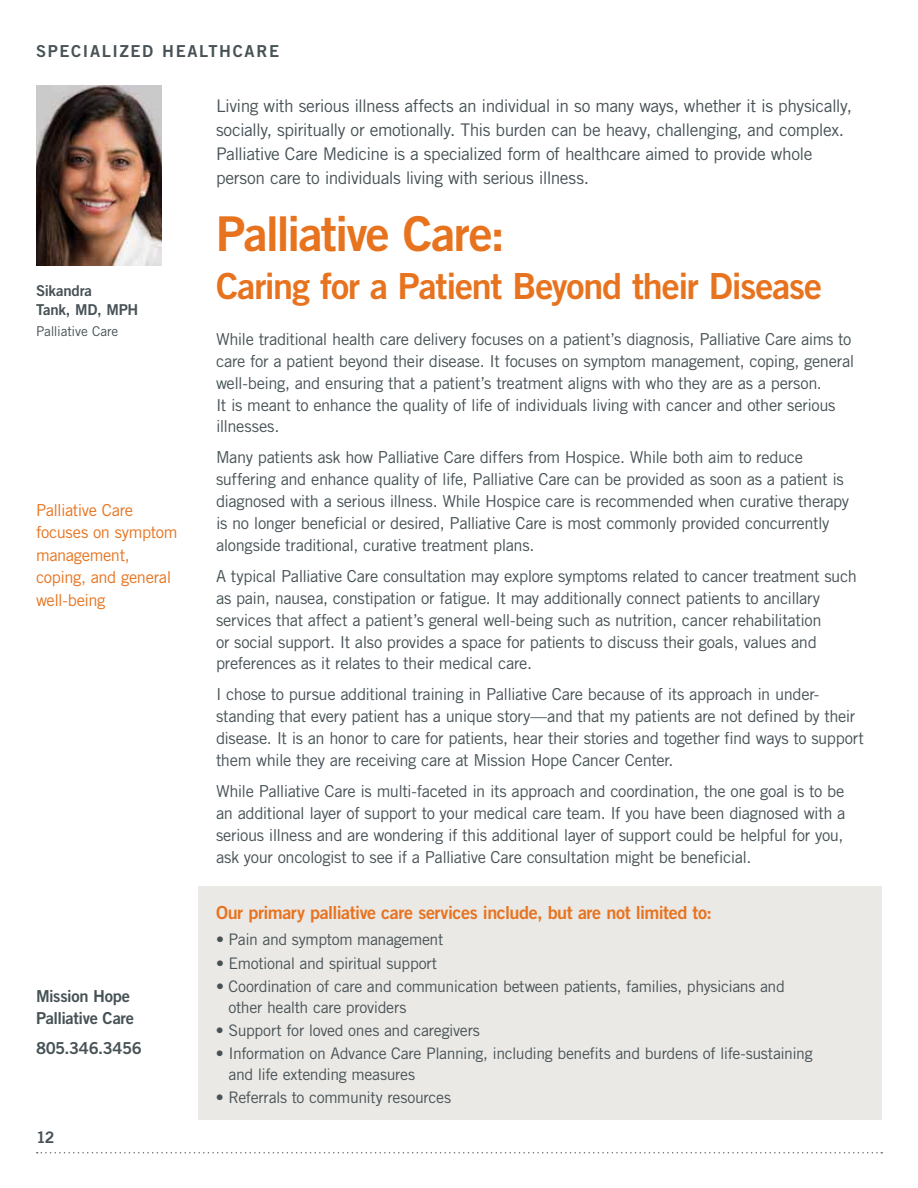
<style>
.page{position:relative;width:918px;height:1188px;background:#fff}
.page>*{position:absolute;margin:0;border:0;box-sizing:border-box;transform-origin:0 0}
.t1{font:48px "Trade Gothic LT Std Bd 2";letter-spacing:-.04em;color:#e7731f}
.t2{font:36px "Trade Gothic LT Std Bd 2";letter-spacing:-.035em;color:#e7731f}
.t3{font:18px "Trade Gothic LT Std Bd 2";letter-spacing:-.025em;color:#e7731f}
.t4{font:17.4px/24px "Trade Gothic LT Std";letter-spacing:-.03em;color:#475256}
.t5{font:16.5px/21.9px "Trade Gothic LT Std";letter-spacing:-.025em;color:#475256}
.t6{font:16.5px/22.5px "Trade Gothic LT Std";letter-spacing:-.025em;color:#e7731f}
.t7{font:16.5px/22.5px "Trade Gothic LT Std Bd 2";letter-spacing:-.015em;color:#475256}
.t8{font:16.5px "Trade Gothic LT Std Bd 2";letter-spacing:.1em;color:#475256}
.t9{font:15.9px/20.4px "Trade Gothic LT Std";letter-spacing:-.025em;color:#475256}
.t10{font:15.9px "Trade Gothic LT Std Bd 2";color:#475256}
.t11{font:15px/19.5px "Trade Gothic LT Std Bd 2";letter-spacing:-.015em;color:#475256}
.t12{font:13.5px "Trade Gothic LT Std";letter-spacing:-.01em;color:#475256}
</style>
<div class="page">
<svg style="left:37px;top:1152px;width:845px;height:2px"></svg>
<img style="left:36px;top:85px;width:126px;height:181px">
<div style="left:198px;top:886px;width:684px;height:234px;background:#ebe9e6"></div>
<p class="t8" style="left:36px;top:41px;width:245px">SPECIALIZED HEALTHCARE</p>
<p class="t11" style="left:36px;top:280px;width:104px">Sikandra<br>Tank, MD, MPH</p>
<p class="t12" style="left:36px;top:323px;width:84px">Palliative Care</p>
<p class="t6" style="left:36px;top:499px;width:143px">Palliative Care focuses on symptom management, coping, and general well-being</p>
<p class="t7" style="left:36px;top:984px;width:100px">Mission Hope<br>Palliative Care</p>
<p class="t7" style="left:36px;top:1037px;width:107px">805.346.3456</p>
<p class="t10" style="left:36px;top:1127px;width:20px">12</p>
<p class="t4" style="left:216px;top:93px;width:637px">Living with serious illness affects an individual in so many ways, whether it is physically, socially, spiritually or emotionally. This burden can be heavy, challenging, and complex.<br>Palliative Care Medicine is a specialized form of healthcare aimed to provide whole person care to individuals living with serious illness.</p>
<h1 class="t1" style="left:216px;top:204px;width:291px">Palliative Care:</h1>
<h2 class="t2" style="left:216px;top:263px;width:608px">Caring for a Patient Beyond their Disease</h2>
<p class="t5" style="left:216px;top:328px;width:640px">While traditional health care delivery focuses on a patient’s diagnosis, Palliative Care aims to care for a patient beyond their disease. It focuses on symptom management, coping, general well-being, and ensuring that a patient’s treatment aligns with who they are as a person.<br>It is meant to enhance the quality of life of individuals living with cancer and other serious illnesses.</p>
<p class="t5" style="left:216px;top:446px;width:635px">Many patients ask how Palliative Care differs from Hospice. While both aim to reduce suffering and enhance quality of life, Palliative Care can be provided as soon as a patient is diagnosed with a serious illness. While Hospice care is recommended when curative therapy is no longer beneficial or desired, Palliative Care is most commonly provided concurrently alongside traditional, curative treatment plans.</p>
<p class="t5" style="left:216px;top:565px;width:642px">A typical Palliative Care consultation may explore symptoms related to cancer treatment such as pain, nausea, constipation or fatigue. It may additionally connect patients to ancillary services that affect a patient’s general well-being such as nutrition, cancer rehabilitation<br>or social support. It also provides a space for patients to discuss their goals, values and preferences as it relates to their medical care.</p>
<p class="t5" style="left:216px;top:683px;width:649px">I chose to pursue additional training in Palliative Care because of its approach in under&shy;standing that every patient has a unique story—and that my patients are not defined by their disease. It is an honor to care for patients, hear their stories and together find ways to support them while they are receiving care at Mission Hope Cancer Center.</p>
<p class="t5" style="left:216px;top:780px;width:631px;text-align:justify">While Palliative Care is multi-faceted in its approach and coordination, the one goal is to be an additional layer of support to your medical care team. If you have been diagnosed with a serious illness and are wondering if this additional layer of support could be helpful for you, ask your oncologist to see if a Palliative Care consultation might be beneficial.</p>
<p class="t3" style="left:216px;top:901px;width:498px">Our primary palliative care services include, but are not limited to:</p>
<p class="t9" style="left:216px;top:929px;width:229px">• Pain and symptom management</p>
<p class="t9" style="left:216px;top:953px;width:223px">• Emotional and spiritual support</p>
<p class="t9" style="left:228px;top:976px;width:558px;text-indent:-12px">• Coordination of care and communication between patients, families, physicians and other health care providers</p>
<p class="t9" style="left:216px;top:1020px;width:266px">• Support for loved ones and caregivers</p>
<p class="t9" style="left:228px;top:1043px;width:586px;text-indent:-12px">• Information on Advance Care Planning, including benefits and burdens of life-sustaining and life extending measures</p>
<p class="t9" style="left:216px;top:1087px;width:237px">• Referrals to community resources</p>
</div>
